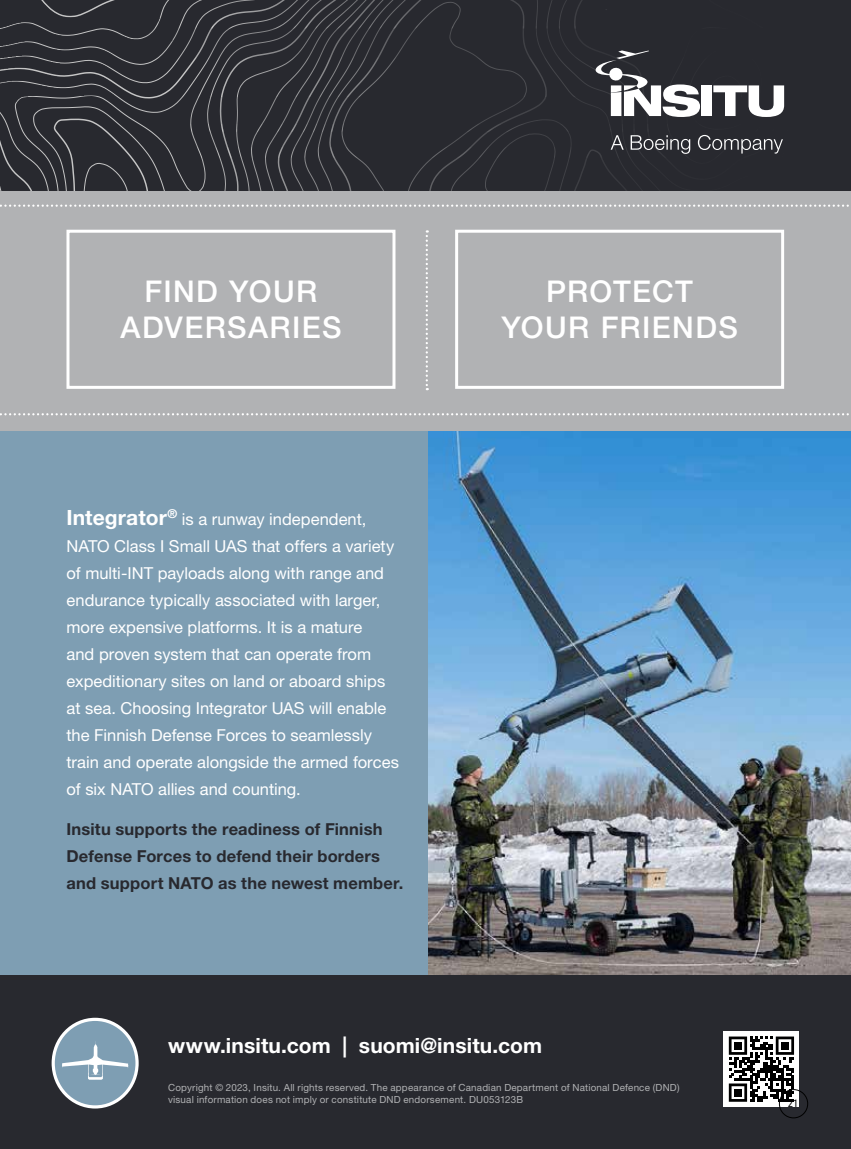
<style>
.page{position:relative;width:851px;height:1149px;background:#fff}
.page>*{position:absolute;margin:0;border:0;box-sizing:border-box;transform-origin:0 0}
.t1{font:500 30px/36px "Helvetica Neue LT Std";letter-spacing:.045em;color:#fff;text-align:center}
.t2{font:700 21px "Helvetica Neue LT Std";letter-spacing:.005em;color:#fff}
.t3{font:16.5px/27px "Helvetica Neue LT Std";color:#fff}
.t4{font:700 16.5px/27px "Helvetica Neue LT Std";letter-spacing:.01em;color:#28292f}
.t5{font:10.5px "Roboto Condensed";color:#000}
.t6{font:9.75px/12.6px "Helvetica Neue LT Std";letter-spacing:.02em;color:#b1b2b4}
.s1{font-weight:700;font-size:21px}
</style>
<div class="page">
<div style="left:0;top:423px;width:430px;height:552px;background:#7e9eb3"></div>
<img style="left:428px;top:431px;width:422px;height:544px">
<div style="left:0;top:185px;width:850px;height:246px;background:#b1b2b4"></div>
<div style="left:0;top:975px;width:850px;height:173px;background:#28292f"></div>
<div style="left:723px;top:1030px;width:76px;height:76px;background:#fff"></div>
<svg style="left:728px;top:1036px;width:65px;height:65px"></svg>
<div style="left:734px;top:1041px;width:7px;height:8px;background:#000"></div>
<div style="left:780px;top:1041px;width:8px;height:8px;background:#000"></div>
<div style="left:734px;top:1088px;width:7px;height:8px;background:#000"></div>
<div style="left:53px;top:1018px;width:84px;height:88px;background:#7e9eb3;border-radius:50%"></div>
<div style="left:52px;top:1017px;width:87px;height:91px;border:3px solid #fff;border-radius:50%"></div>
<svg style="left:62px;top:1041px;width:66px;height:38px"></svg>
<div style="left:395px;top:0;width:200px;height:190px;background:#28292f"></div>
<div style="left:573px;top:0;width:22px;height:181px;background:#28292f"></div>
<svg style="left:0;top:204px;width:851px;height:3px"></svg>
<div style="left:66px;top:230px;width:329px;height:159px;border:3px solid #fff"></div>
<svg style="left:425px;top:230px;width:3px;height:160px"></svg>
<div style="left:455px;top:230px;width:329px;height:159px;border:3px solid #fff"></div>
<svg style="left:0;top:413px;width:851px;height:2px"></svg>
<svg style="left:0;top:0;width:395px;height:190px;background:#303137"></svg>
<svg style="left:595px;top:0;width:256px;height:190px;background:#3c3d42"></svg>
<div style="left:779px;top:1088px;width:28px;height:29px;border:1px solid #000;border-radius:50%"></div>
<h1 class="t1" style="left:120px;top:273px;width:222px">FIND YOUR<br>ADVERSARIES</h1>
<h1 class="t1" style="left:501px;top:273px;width:238px">PROTECT<br>YOUR FRIENDS</h1>
<p class="t3" style="left:66px;top:505px;width:334px"><span class="s1">Integrator</span><sup>®</sup> is a runway independent, NATO Class I Small UAS that offers a variety of multi-INT payloads along with range and endurance typically associated with larger, more expensive platforms. It is a mature<br>and proven system that can operate from expeditionary sites on land or aboard ships at sea. Choosing Integrator UAS will enable the Finnish Defense Forces to seamlessly train and operate alongside the armed forces of six NATO allies and counting.</p>
<p class="t4" style="left:66px;top:815px;width:338px">Insitu supports the readiness of Finnish<br>Defense Forces to defend their borders and support NATO as the newest member.</p>
<p class="t2" style="left:168px;top:1032px;width:375px">www.insitu.com | suomi@insitu.com</p>
<p class="t6" style="left:168px;top:1080px;width:513px">Copyright © 2023, Insitu. All rights reserved. The appearance of Canadian Department of National Defence (DND) visual information does not imply or constitute DND endorsement. DU053123B</p>
<p class="t5" style="left:787px;top:1095px;width:12px">21</p>
</div>
